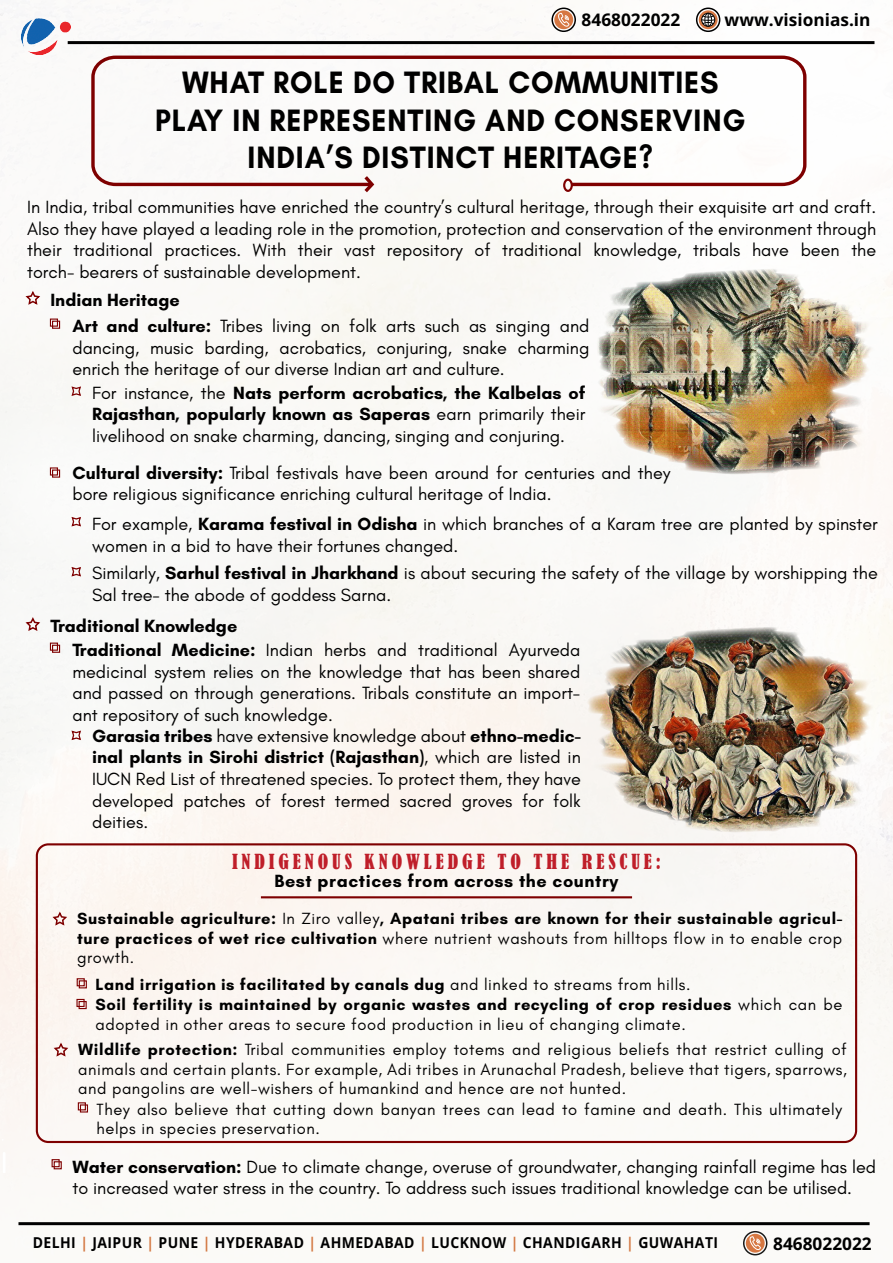
<style>
.page{position:relative;width:893px;height:1263px;background:#fff}
.page>*{position:absolute;margin:0;border:0;box-sizing:border-box;transform-origin:0 0}
.t1{font:700 31.5px/37.8px "Glacial Indifference";letter-spacing:.03em;color:#000;text-align:center;scale:.93 1}
.t2{font:condensed 19.5px "Bernard";letter-spacing:.2em;color:#bf1e29}
.t3{font:18px/21.6px "Glacial Indifference";color:#000;text-align:justify}
.t4{font:700 18px/24.2px "Glacial Indifference";color:#000}
.t5{font:700 18px "Glacial Indifference";letter-spacing:.035em;color:#000}
.t6{font:17.25px "Open Sans";color:#000}
.t7{font:700 16.5px/19.8px "Glacial Indifference";letter-spacing:.035em;color:#000;text-align:justify}
.t8{font:16.5px/19.8px "Glacial Indifference";letter-spacing:.035em;color:#000;text-align:justify}
.t9{font:15px "Open Sans";letter-spacing:.03em;color:#000;scale:.93 1}
.s1{font-weight:700}
.s2{font-weight:400}
.s3{color:#d37741}
</style>
<div class="page">
<div style="left:0;top:3px;width:893px;height:1253px;background:#fbf9f6"></div>
<hr style="left:18px;top:1222px;width:852px;height:3px;background:#000">
<div style="left:743px;top:1231px;width:24px;height:24px;border:2px solid #1a1a1a;border-radius:50%"></div>
<div style="left:746px;top:1234px;width:19px;height:18px;background:#d67742;border-radius:50%"></div>
<svg style="left:749px;top:1236px;width:12px;height:14px"></svg>
<img style="left:22px;top:18px;width:48px;height:36px">
<div style="left:551px;top:8px;width:25px;height:24px;border:2px solid #000;border-radius:50%"></div>
<svg style="left:554px;top:10px;width:19px;height:19px"></svg>
<svg style="left:557px;top:12px;width:13px;height:15px"></svg>
<svg style="left:699px;top:10px;width:19px;height:19px"></svg>
<div style="left:696px;top:8px;width:24px;height:24px;border:2px solid #000;border-radius:50%"></div>
<div style="left:701px;top:13px;width:14px;height:14px;border:1px solid #000;border-radius:50%"></div>
<div style="left:704px;top:13px;width:8px;height:14px;border:1px solid #000;border-radius:50%"></div>
<svg style="left:701px;top:13px;width:15px;height:13px"></svg>
<hr style="left:68px;top:41px;width:806px;height:3px;background:#000">
<svg style="left:24px;top:290px;width:18px;height:16px"></svg>
<div style="left:50px;top:319px;width:8px;height:8px;border:1px solid #7e0000"></div>
<div style="left:52px;top:321px;width:8px;height:8px;border:1px solid #7e0000"></div>
<div style="left:50px;top:467px;width:8px;height:8px;border:1px solid #7e0000"></div>
<div style="left:52px;top:469px;width:8px;height:9px;border:1px solid #7e0000"></div>
<svg style="left:90px;top:54px;width:718px;height:134px"></svg>
<svg style="left:361px;top:172px;width:16px;height:24px"></svg>
<div style="left:563px;top:179px;width:10px;height:13px;border:2px solid #7e0000;border-radius:50%"></div>
<svg style="left:71px;top:385px;width:11px;height:12px"></svg>
<svg style="left:71px;top:516px;width:11px;height:11px"></svg>
<svg style="left:71px;top:566px;width:11px;height:11px"></svg>
<svg style="left:24px;top:617px;width:18px;height:15px"></svg>
<div style="left:50px;top:643px;width:8px;height:8px;border:1px solid #7e0000"></div>
<div style="left:52px;top:645px;width:8px;height:8px;border:1px solid #7e0000"></div>
<div style="left:52px;top:1159px;width:8px;height:8px;border:1px solid #7e0000"></div>
<div style="left:54px;top:1161px;width:8px;height:8px;border:1px solid #7e0000"></div>
<svg style="left:71px;top:730px;width:11px;height:11px"></svg>
<img style="left:585px;top:625px;width:287px;height:208px">
<img style="left:597px;top:267px;width:275px;height:208px">
<svg style="left:51px;top:911px;width:18px;height:16px"></svg>
<svg style="left:52px;top:1042px;width:18px;height:16px"></svg>
<div style="left:77px;top:978px;width:8px;height:8px;border:1px solid #7e0000"></div>
<div style="left:79px;top:980px;width:8px;height:8px;border:1px solid #7e0000"></div>
<div style="left:78px;top:1102px;width:8px;height:8px;border:1px solid #7e0000"></div>
<div style="left:80px;top:1104px;width:8px;height:8px;border:1px solid #7e0000"></div>
<div style="left:76px;top:999px;width:9px;height:8px;border:1px solid #7e0000"></div>
<div style="left:79px;top:1001px;width:8px;height:8px;border:1px solid #7e0000"></div>
<div style="left:36px;top:843px;width:821px;height:300px;border:2px solid #7e0000;border-radius:11px"></div>
<hr style="left:261px;top:896px;width:371px;height:2px;background:#7e0000">
<svg style="left:3px;top:1152px;width:3px;height:21px"></svg>
<p class="t6" style="left:582px;top:8px;width:100px">8468022022</p>
<p class="t6" style="left:725px;top:8px;width:147px">www.visionias.in</p>
<h1 class="t1" style="left:155px;top:63px;width:636px">WHAT ROLE DO TRIBAL COMMUNITIES<br>PLAY IN REPRESENTING AND CONSERVING<br>INDIA’S DISTINCT HERITAGE?</h1>
<p class="t3" style="left:27px;top:197px;width:851px">In India, tribal communities have enriched the country’s cultural heritage, through their exquisite art and craft.<br>Also they have played a leading role in the promotion, protection and conservation of the environment through their traditional practices. With their vast repository of traditional knowledge, tribals have been the torch- bearers of sustainable development.</p>
<p class="t4" style="left:50px;top:287px;width:131px">Indian Heritage</p>
<p class="t3" style="left:72px;top:316px;width:519px"><span class="s1">Art and culture:</span> Tribes living on folk arts such as singing and dancing, music barding, acrobatics, conjuring, snake charming enrich the heritage of our diverse Indian art and culture.</p>
<p class="t3" style="left:92px;top:382px;width:495px">For instance, the <span class="s1">Nats perform acrobatics, the Kalbelas of Rajasthan, popularly known as Saperas</span> earn primarily their livelihood on snake charming, dancing, singing and conjuring.</p>
<p class="t3" style="left:72px;top:462px;width:600px"><span class="s1">Cultural diversity:</span> Tribal festivals have been around for centuries and they bore religious significance enriching cultural heritage of India.</p>
<p class="t3" style="left:92px;top:513px;width:787px">For example, <span class="s1">Karama festival in Odisha</span> in which branches of a Karam tree are planted by spinster women in a bid to have their fortunes changed.</p>
<p class="t3" style="left:92px;top:563px;width:787px">Similarly, <span class="s1">Sarhul festival in Jharkhand</span> is about securing the safety of the village by worshipping the<br>Sal tree- the abode of goddess Sarna.</p>
<p class="t4" style="left:72px;top:614px;width:509px;text-indent:-22px">Traditional Knowledge<br>Traditional Medicine: <span class="s2">Indian herbs and traditional Ayurveda</span></p>
<p class="t3" style="left:72px;top:661px;width:509px">medicinal system relies on the knowledge that has been shared and passed on through generations. Tribals constitute an import&shy;ant repository of such knowledge.</p>
<p class="t3" style="left:92px;top:725px;width:490px"><span class="s1">Garasia tribes</span> have extensive knowledge about <span class="s1">ethno-medic&shy;inal plants in Sirohi district (Rajasthan)</span>, which are listed in IUCN Red List of threatened species. To protect them, they have developed patches of forest termed sacred groves for folk deities.</p>
<p class="t2" style="left:232px;top:850px;width:430px">INDIGENOUS KNOWLEDGE TO THE RESCUE:</p>
<p class="t5" style="left:275px;top:870px;width:345px">Best practices from across the country</p>
<p class="t7" style="left:77px;top:908px;width:767px">Sustainable agriculture: <span class="s2">In Ziro valley</span>, Apatani tribes are known for their sustainable agricul&shy;ture practices of wet rice cultivation <span class="s2">where nutrient washouts from hilltops flow in to enable crop growth.</span></p>
<p class="t7" style="left:95px;top:975px;width:748px;text-align:left">Land irrigation is facilitated by canals dug <span class="s2">and linked to streams from hills.<br></span>Soil fertility is maintained by organic wastes and recycling of crop residues <span class="s2">which can be adopted in other areas to secure food production in lieu of changing climate.</span></p>
<p class="t8" style="left:78px;top:1039px;width:770px"><span class="s1">Wildlife protection:</span> Tribal communities employ totems and religious beliefs that restrict culling of animals and certain plants. For example, Adi tribes in Arunachal Pradesh, believe that tigers, sparrows, and pangolins are well-wishers of humankind and hence are not hunted.</p>
<p class="t8" style="left:97px;top:1099px;width:747px">They also believe that cutting down banyan trees can lead to famine and death. This ultimately helps in species preservation.</p>
<p class="t3" style="left:72px;top:1156px;width:805px"><span class="s1">Water conservation:</span> Due to climate change, overuse of groundwater, changing rainfall regime has led to increased water stress in the country. To address such issues traditional knowledge can be utilised.</p>
<p class="t9" style="left:33px;top:1232px;width:738px">DELHI <span class="s3">|</span> JAIPUR <span class="s3">|</span> PUNE <span class="s3">|</span> HYDERABAD <span class="s3">|</span> AHMEDABAD <span class="s3">|</span> LUCKNOW <span class="s3">|</span> CHANDIGARH <span class="s3">|</span> GUWAHATI</p>
<p class="t6" style="left:773px;top:1231px;width:100px">8468022022</p>
</div>
